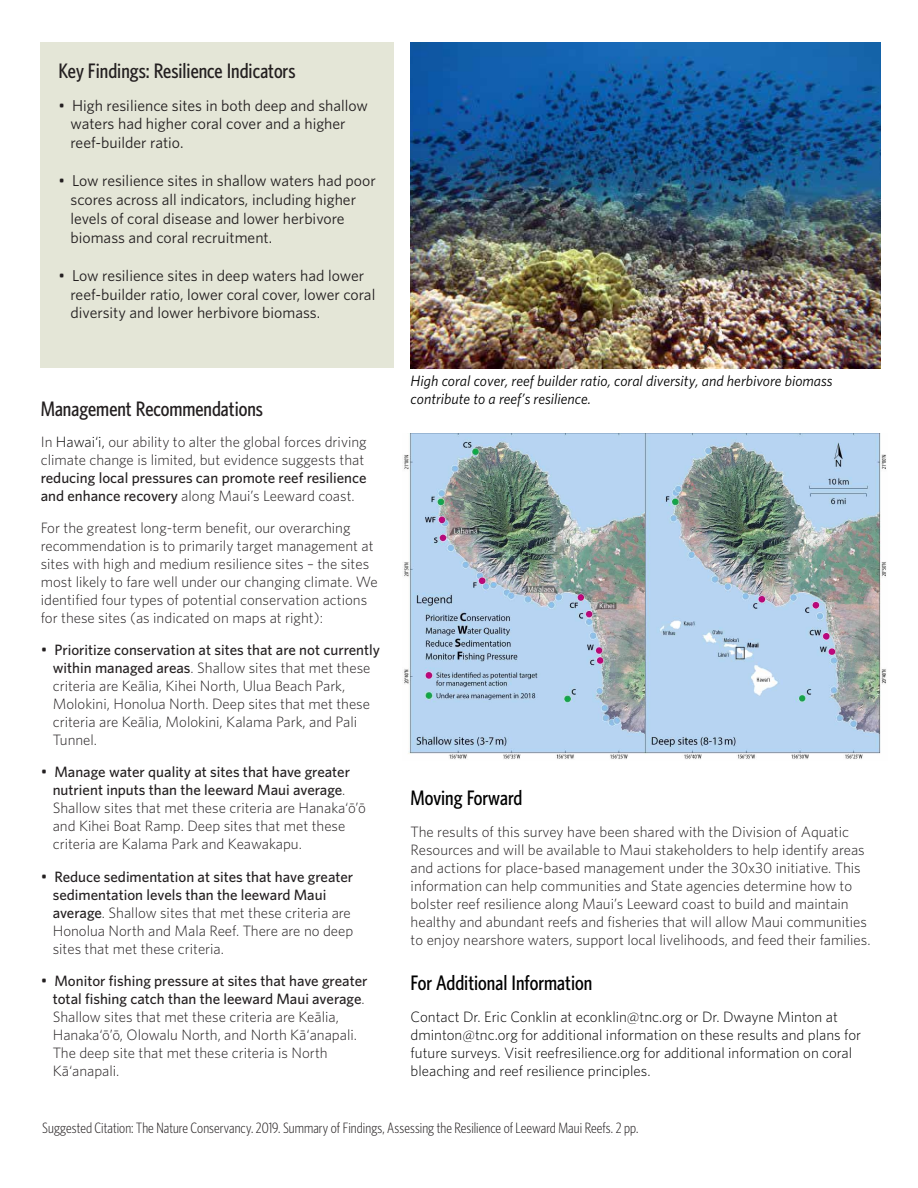
<style>
.page{position:relative;width:918px;height:1188px;background:#fff}
.page>*{position:absolute;margin:0;border:0;box-sizing:border-box;transform-origin:0 0}
.t1{font:500 21px "Whitney Condensed";color:#231f20}
.t2{font:500 21px "Whitney Condensed";color:#000}
.t3{font:15.75px/18.9px "Whitney";color:#231f20}
.t4{font:300 15px/18px "Whitney";color:#231f20}
.t5{font:300 15px/18px "Whitney";color:#000}
.t6{font:300 15px "Whitney Condensed";letter-spacing:.005em;color:#231f20}
.t7{font:italic 15px/18px "Whitney";color:#000}
.t8{font:500 15px/18px "Whitney";color:#231f20}
.s1{color:#000}
.s2{font-weight:300}
.s3{font-weight:400;font-size:15.75px}
.s4{font-weight:500}
</style>
<div class="page">
<div style="left:41px;top:43px;width:353px;height:325px;background:#e4e6d7"></div>
<img style="left:404px;top:433px;width:482px;height:327px">
<img style="left:411px;top:43px;width:469px;height:326px">
<h1 class="t1" style="left:59px;top:58px;width:239px">Key Findings: Resilience Indicators</h1>
<p class="t3" style="left:71px;top:95px;width:299px;text-indent:-12px">• High resilience sites in both deep and shallow waters had higher coral cover and a higher reef-builder ratio.</p>
<p class="t3" style="left:71px;top:171px;width:307px;text-indent:-12px">• Low resilience sites in shallow waters had poor scores across all indicators, including higher levels of coral disease and lower herbivore biomass and coral recruitment.</p>
<p class="t3" style="left:71px;top:265px;width:306px;text-indent:-12px">• Low resilience sites in deep waters had lower reef-builder ratio, lower coral cover, lower coral diversity and lower herbivore biomass.</p>
<h1 class="t1" style="left:41px;top:395px;width:224px">Management Recommendations</h1>
<p class="t4" style="left:41px;top:432px;width:328px">In <span class="s1">Hawai‘i,</span> our ability to alter the global forces driving climate change is limited, but evidence suggests that</p>
<p class="t8" style="left:41px;top:469px;width:327px">reducing local pressures can promote reef resilience and enhance recovery <span class="s2">along Maui’s Leeward coast.</span></p>
<p class="t4" style="left:41px;top:518px;width:339px">For the greatest long-term benefit, our overarching recommendation is to primarily target management at sites with high and medium resilience sites – the sites most likely to fare well under our changing climate. We identified four types of potential conservation actions for these sites (as indicated on maps at right):</p>
<p class="t4" style="left:53px;top:640px;width:329px;text-indent:-12px"><span class="s3">•</span> <span class="s4">Prioritize conservation at sites that are not currently within managed areas</span>. Shallow sites that met these criteria are Keālia, Kihei North, Ulua Beach Park, Molokini, Honolua North. Deep sites that met these criteria are Keālia, Molokini, Kalama Park, and Pali Tunnel.</p>
<p class="t4" style="left:53px;top:763px;width:315px;text-indent:-12px"><span class="s3">•</span> <span class="s4">Manage water quality at sites that have greater nutrient inputs than the leeward Maui average</span>.<br>Shallow sites that met these criteria are Hanaka‘ō’ō and Kihei Boat Ramp. Deep sites that met these criteria are Kalama Park and Keawakapu.</p>
<p class="t4" style="left:53px;top:867px;width:302px;text-indent:-12px"><span class="s3">•</span> <span class="s4">Reduce sedimentation at sites that have greater sedimentation levels than the leeward Maui average</span>. Shallow sites that met these criteria are Honolua North and Mala Reef. There are no deep sites that met these criteria.</p>
<p class="t4" style="left:53px;top:971px;width:316px;text-indent:-12px"><span class="s3">•</span> <span class="s4">Monitor fishing pressure at sites that have greater total fishing catch than the leeward Maui average</span>.<br>Shallow sites that met these criteria are Keālia, Hanaka‘ō’ō, Olowalu North, and North Kā‘anapali.<br>The deep site that met these criteria is North Kā‘anapali.</p>
<p class="t7" style="left:411px;top:372px;width:424px">High coral cover, reef builder ratio, coral diversity, and herbivore biomass contribute to a reef’s resilience.</p>
<h1 class="t2" style="left:411px;top:785px;width:113px">Moving Forward</h1>
<p class="t4" style="left:411px;top:822px;width:461px">The results of this survey have been shared with the Division of Aquatic Resources and will be available to Maui stakeholders to help identify areas and actions for place-based management under the 30x30 initiative. This information can help communities and State agencies determine how to bolster reef resilience along Maui’s Leeward coast to build and maintain healthy and abundant reefs and fisheries that will allow Maui communities to enjoy nearshore waters, support local livelihoods, and feed their families.</p>
<h1 class="t2" style="left:411px;top:970px;width:183px">For Additional Information</h1>
<p class="t5" style="left:411px;top:1007px;width:452px">Contact Dr. Eric Conklin at econklin@tnc.org or Dr. Dwayne Minton at dminton@tnc.org for additional information on these results and plans for future surveys. Visit reefresilience.org for additional information on coral bleaching and reef resilience principles.</p>
<p class="t6" style="left:42px;top:1119px;width:598px">Suggested Citation: The Nature Conservancy. 2019. Summary of Findings, Assessing the Resilience of Leeward Maui Reefs. 2 pp.</p>
</div>
